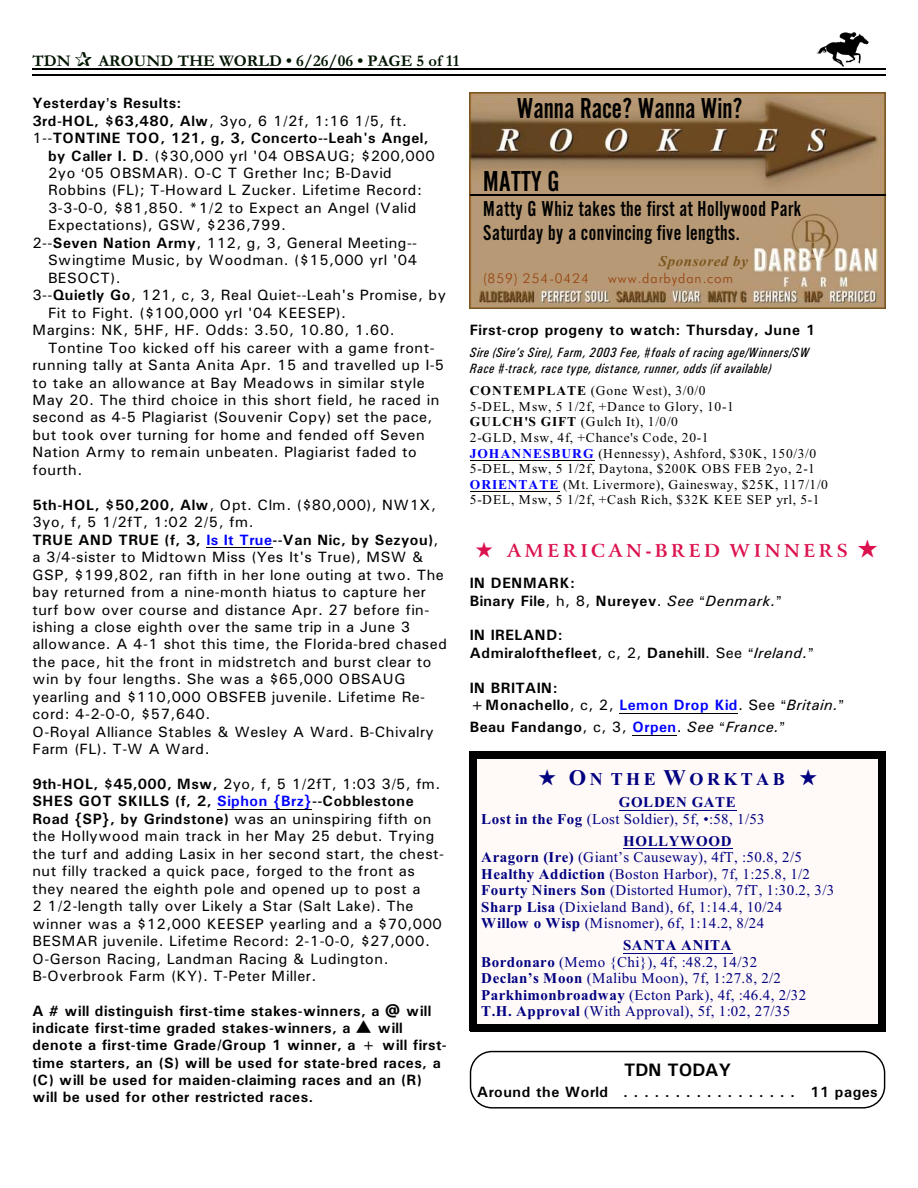
<style>
.page{position:relative;width:918px;height:1188px;background:#fff}
.page>*{position:absolute;margin:0;border:0;box-sizing:border-box;transform-origin:0 0}
.t1{font:30px "Alternate Gothic LT No 2";color:#000}
.t2{font:22.35px/24.2px "Alternate Gothic LT No 2";letter-spacing:.02em;color:#000}
.t3{font:700 18px "Arrus BT";color:#db124d}
.t4{font:700 18px "Times New Roman";letter-spacing:.19em;color:#000080}
.t5{font:700 18px "Univers";color:#000}
.t6{font:700 16.5px "Garamond";color:#001400}
.t7{font:15px/17.4px "Univers";letter-spacing:.03em;color:#000}
.t8{font:700 15px/17.2px "Univers";letter-spacing:.03em;color:#000}
.t9{font:15px/16.4px "Times New Roman";letter-spacing:.03em;color:#000080}
.t10{font:italic 700 15px "Times New Roman";letter-spacing:.04em;color:#7d571f}
.t11{font:13.5px/15.6px "Times New Roman";letter-spacing:.055em;color:#000}
.t12{font:italic 13.5px/15.6px "Univers Condensed";letter-spacing:.04em;color:#000}
.t13{font:13.5px "Futura Lt BT";letter-spacing:.075em;color:#96400a}
.s1{font-weight:700}
.s2{font-weight:400}
.s3{font-weight:700;color:#00f}
.s4{font-weight:400;font-style:italic}
.s5{color:#00f}
.s6{font-size:22.35px}
</style>
<div class="page">
<img style="left:817px;top:32px;width:51px;height:34px">
<hr style="left:32px;top:68px;width:853px;height:1px;background:#000">
<hr style="left:32px;top:75px;width:853px;height:1px;background:#000">
<div style="left:470px;top:752px;width:415px;height:279px;background:#fffaf7"></div>
<hr style="left:619px;top:810px;width:118px;height:1px;background:#000080">
<hr style="left:623px;top:849px;width:109px;height:1px;background:#000080">
<hr style="left:623px;top:953px;width:109px;height:1px;background:#000080">
<div style="left:470px;top:752px;width:7px;height:279px;background:#000"></div>
<div style="left:878px;top:752px;width:7px;height:279px;background:#000"></div>
<div style="left:470px;top:752px;width:415px;height:7px;background:#000"></div>
<div style="left:470px;top:1024px;width:415px;height:7px;background:#000"></div>
<hr style="left:206px;top:547px;width:67px;height:1px;background:#000">
<hr style="left:217px;top:809px;width:95px;height:1px;background:#000">
<hr style="left:470px;top:460px;width:125px;height:1px;background:#000">
<hr style="left:470px;top:491px;width:89px;height:1px;background:#000">
<hr style="left:619px;top:713px;width:119px;height:1px;background:#000">
<hr style="left:632px;top:735px;width:45px;height:1px;background:#000">
<img style="left:470px;top:93px;width:416px;height:216px">
<hr style="left:470px;top:195px;width:415px;height:1px;background:#000">
<div style="left:470px;top:1051px;width:415px;height:58px;border:1px solid #000;border-radius:22px"></div>
<p class="t6" style="left:32px;top:55px;width:40px">TDN</p>
<p class="t6" style="left:98px;top:55px;width:362px">AROUND THE WORLD • 6/26/06 • PAGE 5 of 11</p>
<p class="t8" style="left:32px;top:96px;width:151px">Yesterday s Results:</p>
<p class="t7" style="left:32px;top:113px;width:376px"><span class="s1">3rd-HOL, $63,480, Alw</span>, 3yo, 6 1/2f, 1:16 1/5, ft.</p>
<p class="t8" style="left:32px;top:131px;width:398px"><span class="s2">1--</span>TONTINE TOO, 121, g, 3, Concerto--Leah's Angel,</p>
<p class="t7" style="left:48px;top:148px;width:388px"><span class="s1">by Caller I. D</span>. ($30,000 yrl '04 OBSAUG; $200,000</p>
<p class="t7" style="left:48px;top:165px;width:345px">2yo 05 OBSMAR). O-C T Grether Inc; B-David</p>
<p class="t7" style="left:48px;top:183px;width:376px">Robbins (FL); T-Howard L Zucker. Lifetime Record:</p>
<p class="t7" style="left:48px;top:200px;width:370px">3-3-0-0, $81,850. *1/2 to Expect an Angel (Valid</p>
<p class="t7" style="left:48px;top:218px;width:239px">Expectations), GSW, $236,799.</p>
<p class="t7" style="left:32px;top:235px;width:386px">2--<span class="s1">Seven Nation Army</span>, 112, g, 3, General Meeting--</p>
<p class="t7" style="left:48px;top:253px;width:371px">Swingtime Music, by Woodman. ($15,000 yrl '04</p>
<p class="t7" style="left:48px;top:270px;width:74px">BESOCT).</p>
<p class="t7" style="left:32px;top:288px;width:415px">3--<span class="s1">Quietly Go</span>, 121, c, 3, Real Quiet--Leah's Promise, by</p>
<p class="t7" style="left:48px;top:305px;width:300px">Fit to Fight. ($100,000 yrl '04 KEESEP).</p>
<p class="t7" style="left:32px;top:323px;width:364px">Margins: NK, 5HF, HF. Odds: 3.50, 10.80, 1.60.</p>
<p class="t7" style="left:48px;top:340px;width:388px">Tontine Too kicked off his career with a game front-</p>
<p class="t7" style="left:32px;top:358px;width:413px">running tally at Santa Anita Apr. 15 and travelled up I-5</p>
<p class="t7" style="left:32px;top:375px;width:394px">to take an allowance at Bay Meadows in similar style</p>
<p class="t7" style="left:32px;top:392px;width:408px">May 20. The third choice in this short field, he raced in</p>
<p class="t7" style="left:32px;top:410px;width:402px">second as 4-5 Plagiarist (Souvenir Copy) set the pace,</p>
<p class="t7" style="left:32px;top:427px;width:394px">but took over turning for home and fended off Seven</p>
<p class="t7" style="left:32px;top:445px;width:386px">Nation Army to remain unbeaten. Plagiarist faded to</p>
<p class="t7" style="left:32px;top:462px;width:52px">fourth.</p>
<p class="t7" style="left:32px;top:497px;width:416px"><span class="s1">5th-HOL, $50,200, Alw</span>, Opt. Clm. ($80,000), NW1X, 3yo, f, 5 1/2fT, 1:02 2/5, fm.<br><span class="s1">TRUE AND TRUE (f, 3,</span> <span class="s3">Is It True</span><span class="s1">--Van Nic, by Sezyou)</span>, a 3/4-sister to Midtown Miss (Yes It's True), MSW &amp; GSP, $199,802, ran fifth in her lone outing at two. The bay returned from a nine-month hiatus to capture her turf bow over course and distance Apr. 27 before fin&shy;ishing a close eighth over the same trip in a June 3 allowance. A 4-1 shot this time, the Florida-bred chased the pace, hit the front in midstretch and burst clear to win by four lengths. She was a $65,000 OBSAUG yearling and $110,000 OBSFEB juvenile. Lifetime Re&shy;cord: 4-2-0-0, $57,640.<br>O-Royal Alliance Stables &amp; Wesley A Ward. B-Chivalry Farm (FL). T-W A Ward.</p>
<p class="t7" style="left:32px;top:777px;width:413px"><span class="s1">9th-HOL, $45,000, Msw,</span> 2yo, f, 5 1/2fT, 1:03 3/5, fm.<br><span class="s1">SHES GOT SKILLS (f, 2,</span> <span class="s3">Siphon {Brz}</span><span class="s1">--Cobblestone Road {SP}, by Grindstone)</span> was an uninspiring fifth on the Hollywood main track in her May 25 debut. Trying the turf and adding Lasix in her second start, the chest&shy;nut filly tracked a quick pace, forged to the front as they neared the eighth pole and opened up to post a<br>2 1/2-length tally over Likely a Star (Salt Lake). The winner was a $12,000 KEESEP yearling and a $70,000<br>BESMAR juvenile. Lifetime Record: 2-1-0-0, $27,000.<br>O-Gerson Racing, Landman Racing &amp; Ludington.<br>B-Overbrook Farm (KY). T-Peter Miller.</p>
<p class="t8" style="left:32px;top:1003px;width:416px">A # will distinguish first-time stakes-winners, a @ will indicate first-time graded stakes-winners, a ▲ will denote a first-time Grade/Group 1 winner, a + will first&shy;time starters, an (S) will be used for state-bred races, a (C) will be used for maiden-claiming races and an (R) will be used for other restricted races.</p>
<h1 class="t1" style="left:517px;top:98px;width:227px">Wanna Race? Wanna Win?</h1>
<h1 class="t1" style="left:483px;top:171px;width:78px">MATTY G</h1>
<h2 class="t2" style="left:483px;top:199px;width:320px">Matty G Whiz takes the first at Hollywood Park<br>Saturday by a convincing five lengths.</h2>
<p class="t10" style="left:659px;top:256px;width:91px">Sponsored by</p>
<p class="t13" style="left:483px;top:273px;width:107px">(859) 254-0424</p>
<p class="t13" style="left:608px;top:273px;width:127px">www.darbydan.com</p>
<p class="t8" style="left:470px;top:323px;width:347px">First-crop progeny to watch: Thursday, June 1</p>
<p class="t12" style="left:470px;top:346px;width:341px">Sire (Sire’s Sire), Farm, 2003 Fee, #foals of racing age/Winners/SW<br>Race #-track, race type, distance, runner, odds (if available)</p>
<p class="t11" style="left:470px;top:384px;width:360px"><span class="s1">CONTEMPLATE</span> (Gone West), 3/0/0<br>5-DEL, Msw, 5 1/2f, +Dance to Glory, 10-1<br><span class="s1">GULCH'S GIFT</span> (Gulch It), 1/0/0<br>2-GLD, Msw, 4f, +Chance's Code, 20-1<br><span class="s3">JOHANNESBURG</span> (Hennessy), Ashford, $30K, 150/3/0<br>5-DEL, Msw, 5 1/2f, Daytona, $200K OBS FEB 2yo, 2-1<br><span class="s3">ORIENTATE</span> (Mt. Livermore), Gainesway, $25K, 117/1/0<br>5-DEL, Msw, 5 1/2f, +Cash Rich, $32K KEE SEP yrl, 5-1</p>
<p class="t3" style="left:476px;top:543px;width:404px">★ A M E R I C A N - B R E D W I N N E R S ★</p>
<p class="t8" style="left:470px;top:576px;width:308px">IN DENMARK:<br>Binary File<span class="s2">, h, 8,</span> Nureyev<span class="s2">.</span> <span class="s4">See Denmark.</span></p>
<p class="t8" style="left:470px;top:628px;width:340px">IN IRELAND:<br>Admiralofthefleet<span class="s2">, c, 2,</span> Danehill<span class="s2">. See</span> <span class="s4">Ireland.</span></p>
<p class="t8" style="left:470px;top:680px;width:370px">IN BRITAIN:<br>+Monachello<span class="s2">, c, 2,</span> <span class="s5">Lemon Drop Kid</span><span class="s2">. See</span> <span class="s4">Britain.</span></p>
<p class="t8" style="left:470px;top:720px;width:311px">Beau Fandango<span class="s2">, c, 3,</span> <span class="s5">Orpen</span><span class="s2">.</span> <span class="s4">See France.</span></p>
<p class="t4" style="left:569px;top:773px;width:217px"><span class="s6">O</span>N THE <span class="s6">W</span>ORKTAB</p>
<p class="t9" style="left:481px;top:796px;width:285px;text-indent:138px"><span class="s1">GOLDEN GATE<br>Lost in the Fog</span> (Lost Soldier), 5f, •:58, 1/53</p>
<p class="t9" style="left:481px;top:834px;width:354px;text-indent:142px"><span class="s1">HOLLYWOOD<br>Aragorn (Ire)</span> (Giant’s Causeway), 4fT, :50.8, 2/5<br><span class="s1">Healthy Addiction</span> (Boston Harbor), 7f, 1:25.8, 1/2<br><span class="s1">Fourty Niners Son</span> (Distorted Humor), 7fT, 1:30.2, 3/3<br><span class="s1">Sharp Lisa</span> (Dixieland Band), 6f, 1:14.4, 10/24<br><span class="s1">Willow o Wisp</span> (Misnomer), 6f, 1:14.2, 8/24</p>
<p class="t9" style="left:481px;top:939px;width:326px;text-indent:142px"><span class="s1">SANTA ANITA Bordonaro</span> (Memo {Chi}), 4f, :48.2, 14/32<br><span class="s1">Declan’s Moon</span> (Malibu Moon), 7f, 1:27.8, 2/2<br><span class="s1">Parkhimonbroadway</span> (Ecton Park), 4f, :46.4, 2/32<br><span class="s1">T.H. Approval</span> (With Approval), 5f, 1:02, 27/35</p>
<p class="t5" style="left:624px;top:1063px;width:108px">TDN TODAY</p>
<p class="t8" style="left:477px;top:1085px;width:402px">Around the World ................. 11 pages</p>
</div>
